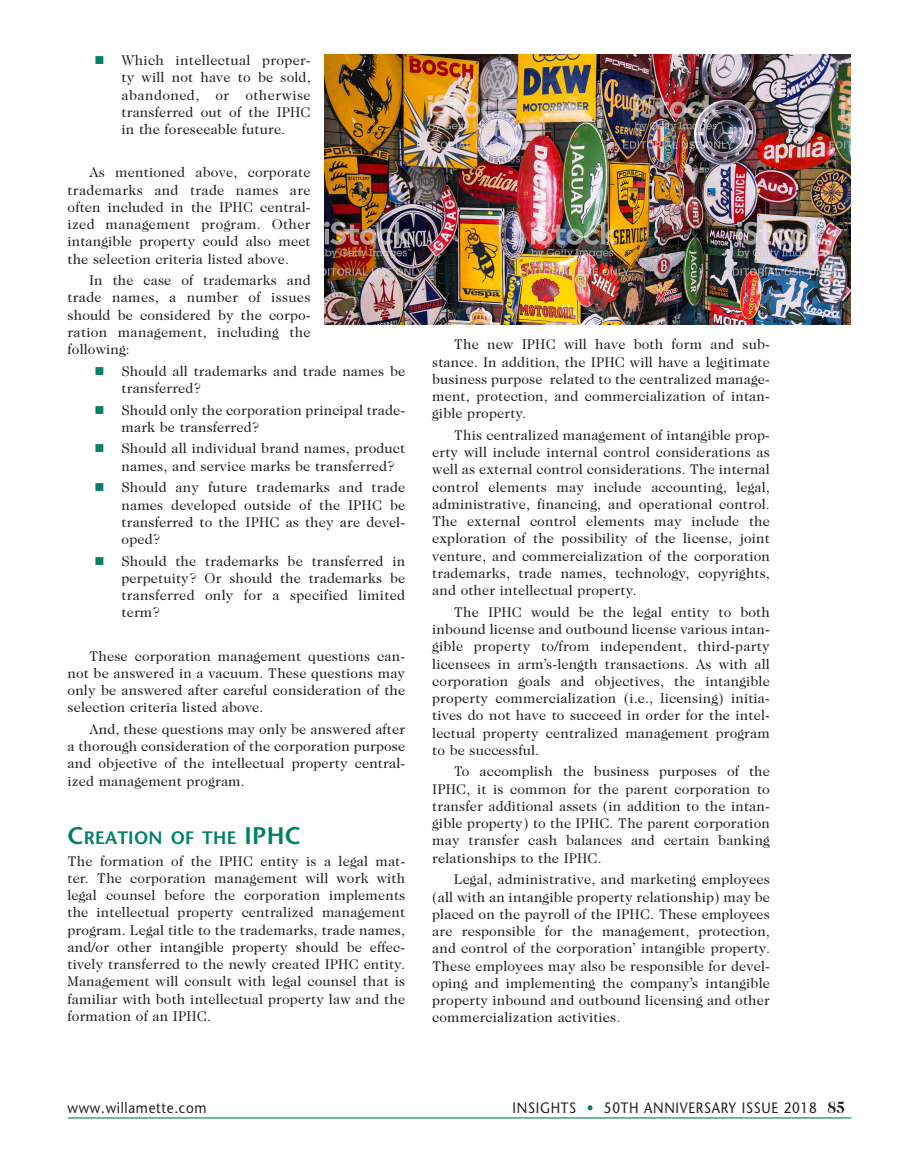
<style>
.page{position:relative;width:905px;height:1175px;background:#fff}
.page>*{position:absolute;margin:0;border:0;box-sizing:border-box;transform-origin:0 0}
.Sub_Heads_Stone{font:600 18px "Stone Sans";letter-spacing:.015em;color:#008066}
.t1{font:15px "Stone Sans";letter-spacing:.05em;color:#231f20;scale:.9 1}
.body{font:14.25px/17.2px "Caslon Two Twenty Four";letter-spacing:.01em;color:#231f20;text-align:justify}
.body_w_bullets{font:14.25px/17.2px "Caslon Two Twenty Four";letter-spacing:.01em;color:#231f20;text-align:justify}
.body__Intro_Paragr{font:14.25px/17.2px "Caslon Two Twenty Four";letter-spacing:.01em;color:#231f20;text-align:justify}
.s1{color:#008066}
.s2{font-size:24px}
.s3{font-family:"Caslon Two Twenty Four";font-weight:700;font-size:16.5px}
</style>
<div class="page">
<hr style="left:68px;top:1117px;width:783px;height:1px;background:#008066">
<img style="left:324px;top:55px;width:526px;height:270px">
<p class="body_w_bullets" style="left:122px;top:52px;width:191px;text-indent:-27px"><span class="s1">■</span> Which intellectual proper&shy;ty will not have to be sold, abandoned, or otherwise transferred out of the IPHC in the foreseeable future.</p>
<p class="body" style="left:68px;top:164px;width:245px;text-indent:22px">As mentioned above, corporate trademarks and trade names are often included in the IPHC central&shy;ized management program. Other intangible property could also meet the selection criteria listed above.</p>
<p class="body" style="left:68px;top:271px;width:245px;text-indent:22px">In the case of trademarks and trade names, a number of issues should be considered by the corpo&shy;ration management, including the following:</p>
<p class="body_w_bullets" style="left:122px;top:362px;width:285px;text-indent:-27px"><span class="s1">■</span> Should all trademarks and trade names be transferred?</p>
<p class="body_w_bullets" style="left:122px;top:401px;width:285px;text-indent:-27px"><span class="s1">■</span> Should only the corporation principal trade&shy;mark be transferred?</p>
<p class="body_w_bullets" style="left:122px;top:440px;width:285px;text-indent:-27px"><span class="s1">■</span> Should all individual brand names, product names, and service marks be transferred?</p>
<p class="body_w_bullets" style="left:122px;top:479px;width:285px;text-indent:-27px"><span class="s1">■</span> Should any future trademarks and trade names developed outside of the IPHC be transferred to the IPHC as they are devel&shy;oped?</p>
<p class="body_w_bullets" style="left:122px;top:552px;width:285px;text-indent:-27px"><span class="s1">■</span> Should the trademarks be transferred in perpetuity? Or should the trademarks be transferred only for a specified limited term?</p>
<p class="body" style="left:68px;top:647px;width:339px;text-indent:22px">These corporation management questions can&shy;not be answered in a vacuum. These questions may only be answered after careful consideration of the selection criteria listed above.</p>
<p class="body" style="left:68px;top:720px;width:339px;text-indent:22px">And, these questions may only be answered after a thorough consideration of the corporation purpose and objective of the intellectual property central&shy;ized management program.</p>
<p class="Sub_Heads_Stone" style="left:68px;top:826px;width:192px"><span class="s2">C</span>REATION OF THE <span class="s2">IPHC</span></p>
<p class="body__Intro_Paragr" style="left:68px;top:852px;width:339px">The formation of the IPHC entity is a legal mat&shy;ter. The corporation management will work with legal counsel before the corporation implements the intellectual property centralized management program. Legal title to the trademarks, trade names, and/or other intangible property should be effec&shy;tively transferred to the newly created IPHC entity.<br>Management will consult with legal counsel that is familiar with both intellectual property law and the formation of an IPHC.</p>
<p class="body" style="left:432px;top:336px;width:339px;text-indent:22px">The new IPHC will have both form and sub&shy;stance. In addition, the IPHC will have a legitimate business purpose related to the centralized manage&shy;ment, protection, and commercialization of intan&shy;gible property.</p>
<p class="body" style="left:432px;top:426px;width:339px;text-indent:22px">This centralized management of intangible prop&shy;erty will include internal control considerations as well as external control considerations. The internal control elements may include accounting, legal, administrative, financing, and operational control.<br>The external control elements may include the exploration of the possibility of the license, joint venture, and commercialization of the corporation trademarks, trade names, technology, copyrights, and other intellectual property.</p>
<p class="body" style="left:432px;top:603px;width:339px;text-indent:22px">The IPHC would be the legal entity to both inbound license and outbound license various intan&shy;gible property to/from independent, third-party licensees in arm’s-length transactions. As with all corporation goals and objectives, the intangible property commercialization (i.e., licensing) initia&shy;tives do not have to succeed in order for the intel&shy;lectual property centralized management program to be successful.</p>
<p class="body" style="left:432px;top:763px;width:339px;text-indent:22px">To accomplish the business purposes of the IPHC, it is common for the parent corporation to transfer additional assets (in addition to the intan&shy;gible property) to the IPHC. The parent corporation may transfer cash balances and certain banking relationships to the IPHC.</p>
<p class="body" style="left:432px;top:870px;width:339px;text-indent:22px">Legal, administrative, and marketing employees (all with an intangible property relationship) may be placed on the payroll of the IPHC. These employees are responsible for the management, protection, and control of the corporation’ intangible property.<br>These employees may also be responsible for devel&shy;oping and implementing the company’s intangible property inbound and outbound licensing and other commercialization activities.</p>
<p class="t1" style="left:68px;top:1098px;width:156px">www.willamette. com</p>
<p class="t1" style="left:512px;top:1098px;width:371px">INSIGHTS <span class="s1">•</span> 50TH ANNIVERSARY ISSUE 2018 <span class="s3">85</span></p>
</div>
